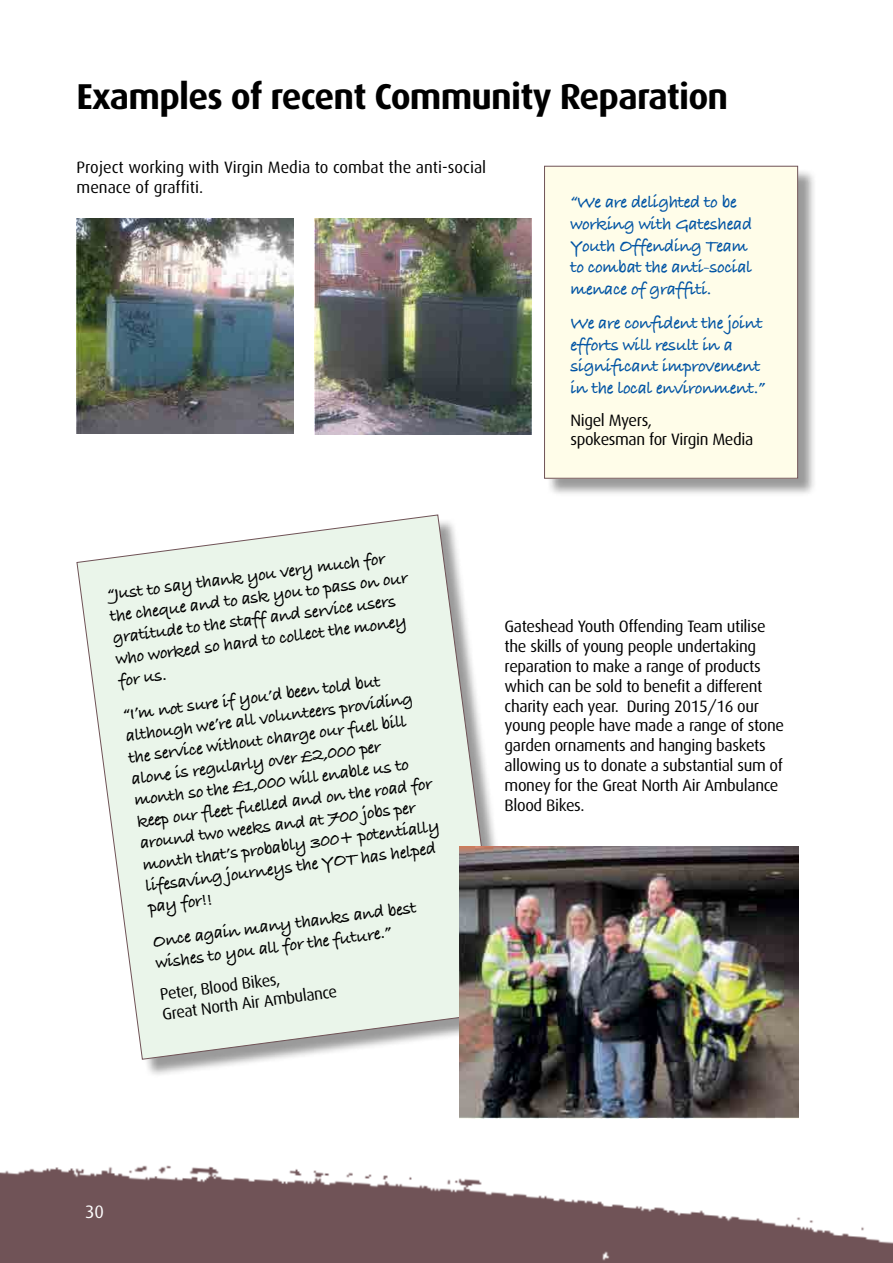
<style>
.page{position:relative;width:893px;height:1263px;background:#fff}
.page>*{position:absolute;margin:0;border:0;box-sizing:border-box;transform-origin:0 0}
.t1{font:700 36px "Dax";letter-spacing:-.02em;color:#000}
.t2{font:700 18px/21.8px "Bradley Hand ITCTT";color:#000}
.t3{font:700 18px/21.6px "Bradley Hand ITCTT";letter-spacing:-.02em;color:#0054a4}
.t4{font:18px "Dax";color:#fff}
.t5{font:16.5px/19.8px "Dax";letter-spacing:-.02em;color:#000}
.t6{font:16.5px/19.8px "Dax";color:#000}
</style>
<div class="page">
<div style="left:79px;top:517px;width:443px;height:561px;background:#000;opacity:.4"></div>
<svg style="left:76px;top:514px;width:428px;height:546px"></svg>
<img style="left:0;top:1165px;width:893px;height:98px">
<img style="left:77px;top:219px;width:217px;height:214px">
<img style="left:315px;top:218px;width:217px;height:216px">
<div style="left:546px;top:168px;width:271px;height:329px;background:#000;opacity:.4"></div>
<div style="left:544px;top:166px;width:254px;height:312px;background:#fffde9"></div>
<div style="left:544px;top:166px;width:254px;height:313px;border:1px solid #6f5256"></div>
<img style="left:459px;top:846px;width:339px;height:273px">
<h1 class="t1" style="left:77px;top:76px;width:653px">Examples of recent Community Reparation</h1>
<p class="t6" style="left:77px;top:158px;width:411px">Project working with Virgin Media to combat the anti-social menace of graffiti.</p>
<p class="t3" style="left:570px;top:191px;width:183px">“We are delighted to be working with Gateshead<br>Youth Offending Team to combat the anti-social menace of graffiti.</p>
<p class="t3" style="left:570px;top:312px;width:196px">We are confident the joint efforts will result in a significant improvement in the local environment.”</p>
<p class="t5" style="left:570px;top:410px;width:184px">Nigel Myers,<br>spokesman for Virgin Media</p>
<p class="t2" style="left:106px;top:582px;width:302px;rotate:-7deg">“Just to say thank you very much for the cheque and to ask you to pass on our gratitude to the staff and service users who worked so hard to collect the money for us.</p>
<p class="t2" style="left:122px;top:702px;width:302px;rotate:-7deg">“I’m not sure if you’d been told but although we’re all volunteers providing the service without charge our fuel bill alone is regularly over £2,000 per month so the £1,000 will enable us to keep our fl eet fuelled and on the road for around two weeks and at 700 jobs per month that’s probably 300+ potentially lifesaving journeys the YOT has helped pay for!!</p>
<p class="t2" style="left:151px;top:929px;width:267px;rotate:-7deg">Once again many thanks and best wishes to you all for the future.”</p>
<p class="t5" style="left:158px;top:985px;width:178px;rotate:-8deg">Peter, Blood Bikes,<br>Great North Air Ambulance</p>
<p class="t5" style="left:505px;top:617px;width:281px">Gateshead Youth Offending Team utilise the skills of young people undertaking reparation to make a range of products which can be sold to benefit a different charity each year. During 2015/16 our young people have made a range of stone garden ornaments and hanging baskets allowing us to donate a substantial sum of money for the Great North Air Ambulance Blood Bikes.</p>
<p class="t4" style="left:85px;top:1202px;width:21px">30</p>
</div>
